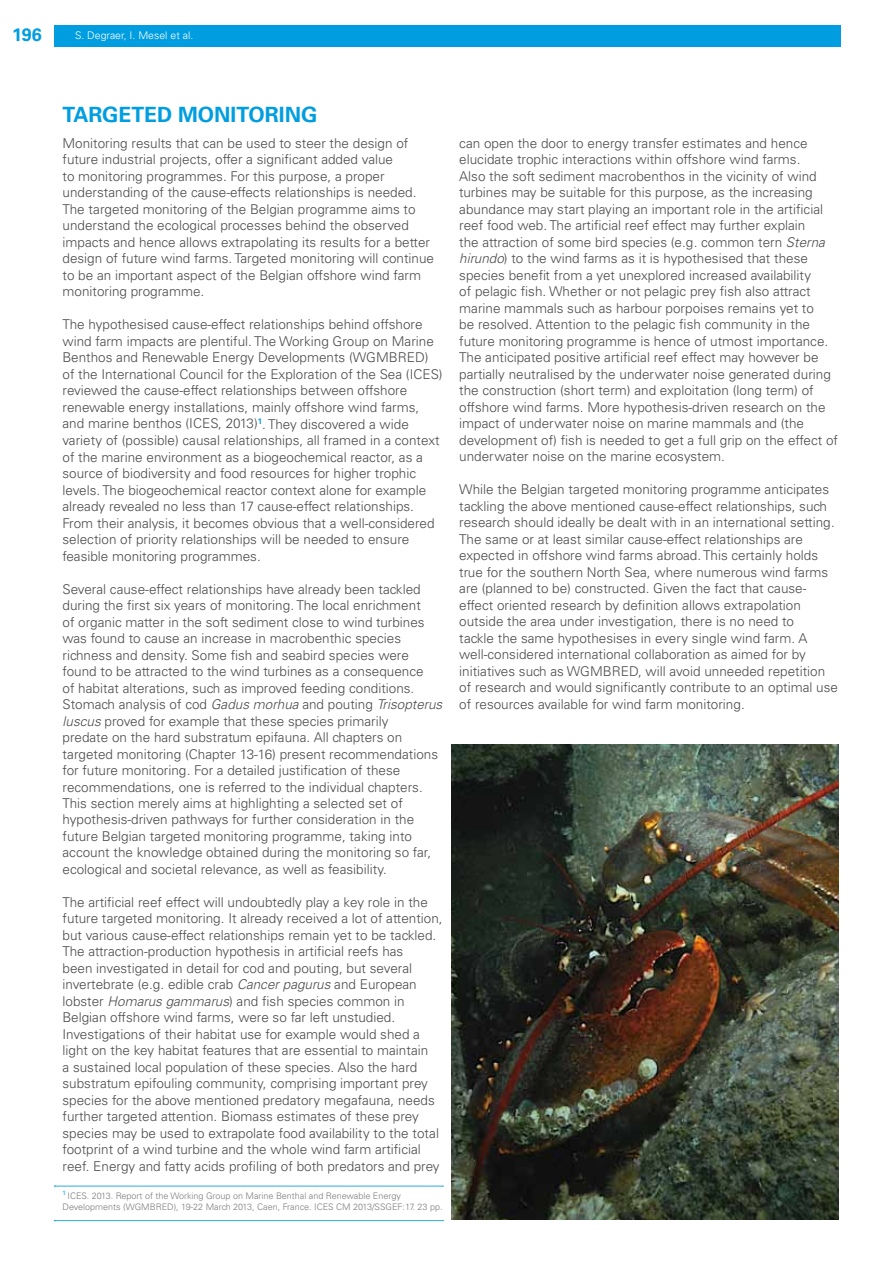
<style>
.page{position:relative;width:893px;height:1263px;background:#fff}
.page>*{position:absolute;margin:0;border:0;box-sizing:border-box;transform-origin:0 0}
.t1{font:700 21px "Univers LT Std";color:#009ee0}
.t2{font:700 18px "Univers LT Std";color:#009ee0}
.t3{font:300 13.5px/16.5px "Univers LT Std";color:#4b4b4d}
.t4{font:300 10.5px "Univers LT Std";color:#fff}
.t5{font:300 9px/10.8px "Univers LT Std";color:#7b7c7e}
.s1{font-style:italic}
</style>
<div class="page">
<svg style="left:54px;top:1186px;width:389px;height:1px"></svg>
<svg style="left:54px;top:1220px;width:389px;height:1px"></svg>
<img style="left:451px;top:745px;width:387px;height:475px">
<div style="left:54px;top:25px;width:787px;height:22px;background:#009ee0"></div>
<h2 class="t2" style="left:12px;top:24px;width:31px">196</h2>
<p class="t4" style="left:75px;top:29px;width:119px">S. Degraer, I. Mesel et al.</p>
<h1 class="t1" style="left:63px;top:102px;width:26px">TARGETED</h1>
<h1 class="t1" style="left:178px;top:102px;width:15px">MONITORING</h1>
<p class="t3" style="left:63px;top:135px;width:373px">Monitoring results that can be used to steer the design of future industrial projects, offer a significant added value<br>to monitoring programmes. For this purpose, a proper understanding of the cause-effects relationships is needed.<br>The targeted monitoring of the Belgian programme aims to understand the ecological processes behind the observed impacts and hence allows extrapolating its results for a better design of future wind farms. Targeted monitoring will continue to be an important aspect of the Belgian offshore wind farm monitoring programme.</p>
<p class="t3" style="left:63px;top:316px;width:382px">The hypothesised cause-effect relationships behind offshore wind farm impacts are plentiful. The Working Group on Marine Benthos and Renewable Energy Developments (WGMBRED) of the International Council for the Exploration of the Sea (ICES) reviewed the cause-effect relationships between offshore renewable energy installations, mainly offshore wind farms, and marine benthos (ICES, 2013)<sup>1</sup>. They discovered a wide variety of (possible) causal relationships, all framed in a context of the marine environment as a biogeochemical reactor, as a source of biodiversity and food resources for higher trophic levels. The biogeochemical reactor context alone for example already revealed no less than 17 cause-effect relationships.<br>From their analysis, it becomes obvious that a well-considered selection of priority relationships will be needed to ensure feasible monitoring programmes.</p>
<p class="t3" style="left:63px;top:580px;width:381px">Several cause-effect relationships have already been tackled during the first six years of monitoring. The local enrichment<br>of organic matter in the soft sediment close to wind turbines was found to cause an increase in macrobenthic species richness and density. Some fish and seabird species were found to be attracted to the wind turbines as a consequence<br>of habitat alterations, such as improved feeding conditions.<br>Stomach analysis of cod <span class="s1">Gadus morhua</span> and pouting <span class="s1">Trisopterus luscus</span> proved for example that these species primarily<br>predate on the hard substratum epifauna. All chapters on targeted monitoring (Chapter 13-16) present recommendations for future monitoring. For a detailed justification of these recommendations, one is referred to the individual chapters.<br>This section merely aims at highlighting a selected set of hypothesis-driven pathways for further consideration in the future Belgian targeted monitoring programme, taking into account the knowledge obtained during the monitoring so far, ecological and societal relevance, as well as feasibility.</p>
<p class="t3" style="left:63px;top:894px;width:382px">The artificial reef effect will undoubtedly play a key role in the future targeted monitoring. It already received a lot of attention, but various cause-effect relationships remain yet to be tackled.<br>The attraction-production hypothesis in artificial reefs has<br>been investigated in detail for cod and pouting, but several invertebrate (e.g. edible crab <span class="s1">Cancer pagurus</span> and European lobster <span class="s1">Homarus gammarus</span>) and fish species common in Belgian offshore wind farms, were so far left unstudied.<br>Investigations of their habitat use for example would shed a light on the key habitat features that are essential to maintain<br>a sustained local population of these species. Also the hard substratum epifouling community, comprising important prey species for the above mentioned predatory megafauna, needs further targeted attention. Biomass estimates of these prey species may be used to extrapolate food availability to the total footprint of a wind turbine and the whole wind farm artificial reef. Energy and fatty acids profiling of both predators and prey</p>
<p class="t5" style="left:63px;top:1190px;width:382px"><sup>1</sup> ICES. 2013. Report of the Working Group on Marine Benthal and Renewable Energy<br>Developments (WGMBRED), 19-22 March 2013, Caen, France. ICES CM 2013/SSGEF:17. 23 pp.</p>
<p class="t3" style="left:459px;top:135px;width:380px">can open the door to energy transfer estimates and hence elucidate trophic interactions within offshore wind farms.<br>Also the soft sediment macrobenthos in the vicinity of wind turbines may be suitable for this purpose, as the increasing abundance may start playing an important role in the artificial reef food web. The artificial reef effect may further explain<br>the attraction of some bird species (e.g. common tern <span class="s1">Sterna hirundo</span>) to the wind farms as it is hypothesised that these species benefit from a yet unexplored increased availability<br>of pelagic fish. Whether or not pelagic prey fish also attract marine mammals such as harbour porpoises remains yet to<br>be resolved. Attention to the pelagic fish community in the future monitoring programme is hence of utmost importance.<br>The anticipated positive artificial reef effect may however be partially neutralised by the underwater noise generated during the construction (short term) and exploitation (long term) of offshore wind farms. More hypothesis-driven research on the impact of underwater noise on marine mammals and (the development of) fish is needed to get a full grip on the effect of underwater noise on the marine ecosystem.</p>
<p class="t3" style="left:459px;top:481px;width:380px">While the Belgian targeted monitoring programme anticipates tackling the above mentioned cause-effect relationships, such research should ideally be dealt with in an international setting.<br>The same or at least similar cause-effect relationships are expected in offshore wind farms abroad. This certainly holds true for the southern North Sea, where numerous wind farms are (planned to be) constructed. Given the fact that cause&shy;effect oriented research by definition allows extrapolation outside the area under investigation, there is no need to<br>tackle the same hypothesises in every single wind farm. A well-considered international collaboration as aimed for by initiatives such as WGMBRED, will avoid unneeded repetition of research and would significantly contribute to an optimal use of resources available for wind farm monitoring.</p>
</div>
